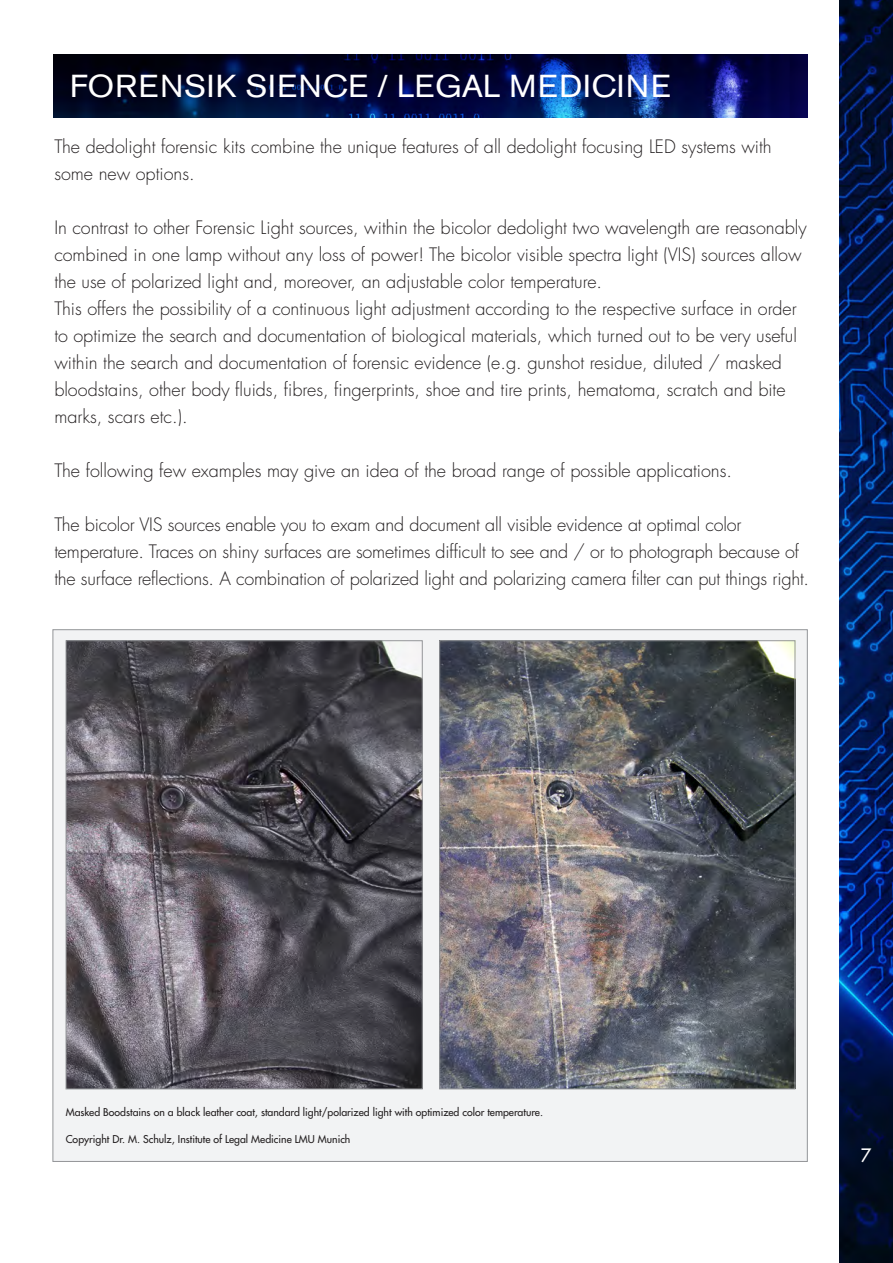
<style>
.page{position:relative;width:893px;height:1263px;background:#fff}
.page>*{position:absolute;margin:0;border:0;box-sizing:border-box;transform-origin:0 0}
.HEAD{font:31.5px "Akzidenz Grotesk BE";letter-spacing:.02em;color:#fff;scale:1.05 1}
.t1{font:300 18px/27px "Futura LT Pro";color:#231f20}
.t2{font:500 18px "Futura LT Pro";color:#fff}
.t3{font:500 10.5px "Futura LT Pro";color:#231f20}
</style>
<div class="page">
<img style="left:839px;top:0;width:54px;height:1263px">
<img style="left:54px;top:54px;width:753px;height:64px">
<div style="left:53px;top:629px;width:754px;height:532px;background:#f2f3f4;border:1px solid #939598"></div>
<img style="left:68px;top:642px;width:352px;height:445px">
<div style="left:66px;top:640px;width:356px;height:449px;border:1px solid #939598"></div>
<img style="left:441px;top:642px;width:352px;height:445px">
<div style="left:439px;top:640px;width:356px;height:449px;border:1px solid #939598"></div>
<p class="HEAD" style="left:70px;top:67px;width:574px">FORENSIK SIENCE / LEGAL MEDICINE</p>
<p class="t1" style="left:54px;top:133px;width:719px">The dedolight forensic kits combine the unique features of all dedolight focusing LED systems with</p>
<p class="t1" style="left:54px;top:160px;width:142px">some new options.</p>
<p class="t1" style="left:54px;top:214px;width:754px">In contrast to other Forensic Light sources, within the bicolor dedolight two wavelength are reasonably combined in one lamp without any loss of power! The bicolor visible spectra light (VIS) sources allow the use of polarized light and, moreover, an adjustable color temperature.</p>
<p class="t1" style="left:54px;top:295px;width:744px">This offers the possibility of a continuous light adjustment according to the respective surface in order to optimize the search and documentation of biological materials, which turned out to be very useful within the search and documentation of forensic evidence (e.g. gunshot residue, diluted / masked bloodstains, other body fluids, fibres, fingerprints, shoe and tire prints, hematoma, scratch and bite marks, scars etc.).</p>
<p class="t1" style="left:54px;top:457px;width:679px">The following few examples may give an idea of the broad range of possible applications.</p>
<p class="t1" style="left:54px;top:511px;width:756px">The bicolor VIS sources enable you to exam and document all visible evidence at optimal color temperature. Traces on shiny surfaces are sometimes difficult to see and / or to photograph because of the surface reflections. A combination of polarized light and polarizing camera filter can put things right.</p>
<p class="t3" style="left:66px;top:1104px;width:479px">Masked Boodstains on a black leather coat, standard light/polarized light with optimized color temperature.</p>
<p class="t3" style="left:66px;top:1131px;width:286px">Copyright Dr. M. Schulz, Institute of Legal Medicine LMU Munich</p>
<p class="t2" style="left:861px;top:1141px;width:12px">7</p>
</div>
